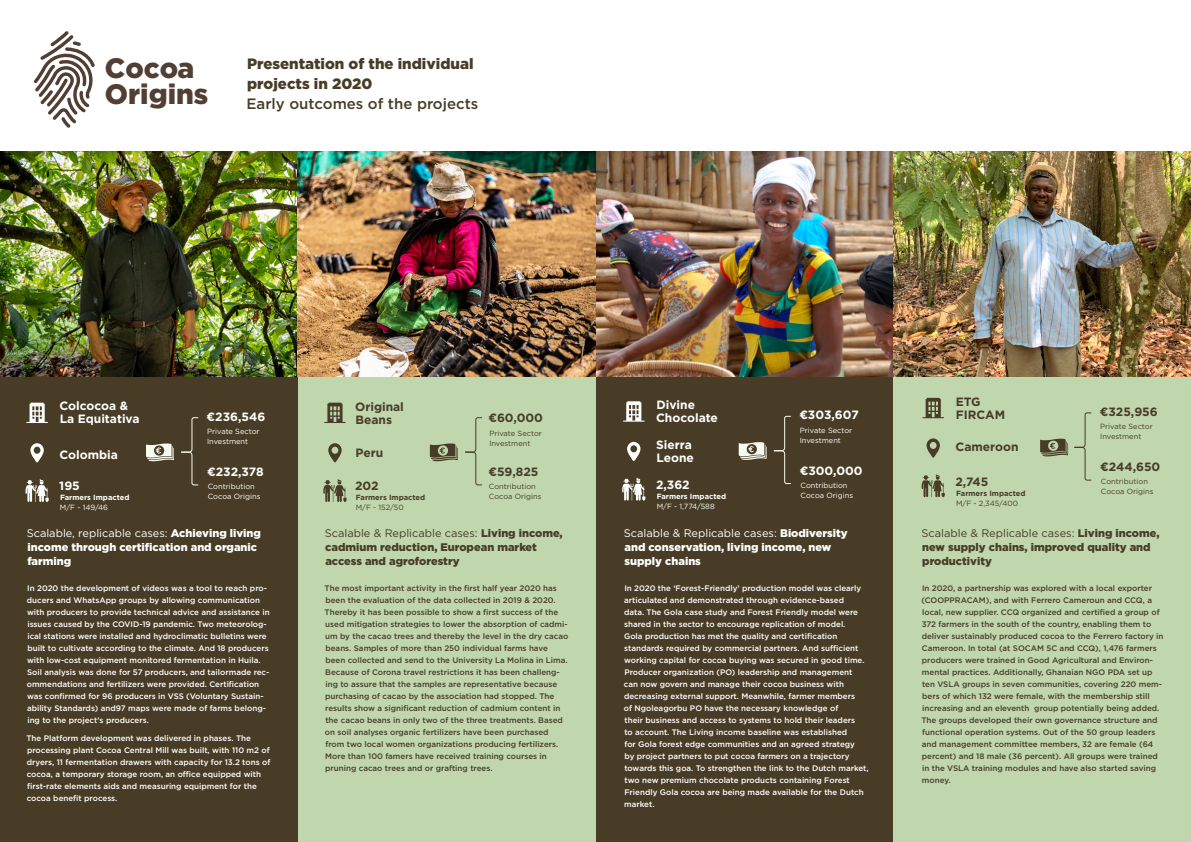
<style>
.page{position:relative;width:1191px;height:842px;background:#fff}
.page>*{position:absolute;margin:0;border:0;box-sizing:border-box;transform-origin:0 0}
.t1{font:900 28.1px/25.8px "Gotham";color:#523f34}
.Header_2{font:900 15px/20px "Gotham";color:#483c26}
.Header_3{font:700 12px/13px "Gotham";color:#fff}
.Header_3-2{font:700 12px/13px "Gotham";color:#483c26}
.Header_3-3{font:900 11px/14px "Gotham";color:#483c26}
.Header_3-4{font:900 11px/14px "Gotham";color:#fff}
.Body{font:500 8px/12px "Gotham";color:#fff}
.Header_3-5{font:500 8px/12px "Gotham";color:#fff}
.Header_3-6{font:500 8px/12px "Gotham";color:#483c26}
.Body-2{font:500 8px/12px "Gotham";color:#483c26}
.Header_3-7{font:7.5px/10px "Gotham";color:#fff}
.Header_3-8{font:7.5px/10px "Gotham";color:#483c26}
.Header_3-9{font:700 7.5px/10px "Gotham";color:#483c26}
.Header_3-10{font:700 7.5px "Gotham";color:#fff}
.s1{font-weight:500}
.s2{font-weight:400}
</style>
<div class="page">
<img style="left:596px;top:151px;width:298px;height:227px">
<img style="left:0;top:151px;width:298px;height:227px">
<img style="left:298px;top:151px;width:297px;height:227px">
<div style="left:298px;top:378px;width:297px;height:464px;background:#c0d6ad"></div>
<svg style="left:430px;top:443px;width:28px;height:18px"></svg>
<svg style="left:465px;top:417px;width:17px;height:68px"></svg>
<svg style="left:328px;top:443px;width:14px;height:20px"></svg>
<svg style="left:324px;top:403px;width:22px;height:20px"></svg>
<svg style="left:323px;top:479px;width:23px;height:23px"></svg>
<div style="left:0;top:378px;width:298px;height:464px;background:#483c26"></div>
<svg style="left:30px;top:443px;width:14px;height:20px"></svg>
<svg style="left:26px;top:403px;width:22px;height:20px"></svg>
<svg style="left:26px;top:479px;width:23px;height:23px"></svg>
<svg style="left:146px;top:443px;width:28px;height:18px"></svg>
<svg style="left:181px;top:417px;width:18px;height:68px"></svg>
<svg style="left:34px;top:31px;width:61px;height:97px"></svg>
<div style="left:596px;top:378px;width:298px;height:464px;background:#483c26"></div>
<svg style="left:627px;top:442px;width:13px;height:19px"></svg>
<svg style="left:623px;top:401px;width:21px;height:21px"></svg>
<svg style="left:622px;top:478px;width:23px;height:23px"></svg>
<svg style="left:738px;top:442px;width:28px;height:18px"></svg>
<svg style="left:773px;top:416px;width:18px;height:68px"></svg>
<img style="left:894px;top:151px;width:297px;height:227px">
<div style="left:894px;top:378px;width:297px;height:464px;background:#c0d6ad"></div>
<svg style="left:926px;top:438px;width:14px;height:20px"></svg>
<svg style="left:922px;top:398px;width:22px;height:20px"></svg>
<svg style="left:921px;top:474px;width:23px;height:23px"></svg>
<svg style="left:1040px;top:412px;width:51px;height:69px"></svg>
<p class="t1" style="left:105px;top:55px;width:105px">Cocoa<br>Origins</p>
<p class="Header_2" style="left:246px;top:53px;width:233px">Presentation of the individual projects in 2020<br><span class="s1">Early outcomes of the projects</span></p>
<p class="Header_3" style="left:59px;top:399px;width:82px">Colcocoa &amp;<br>La Equitativa</p>
<p class="Header_3" style="left:59px;top:448px;width:60px">Colombia</p>
<p class="Header_3" style="left:59px;top:480px;width:22px">195</p>
<p class="Header_3-10" style="left:60px;top:493px;width:71px">Farmers Impacted</p>
<p class="Header_3-7" style="left:60px;top:503px;width:50px">M/F - 149/46</p>
<p class="Header_3" style="left:207px;top:410px;width:60px">€236,546</p>
<p class="Header_3-7" style="left:207px;top:426px;width:54px">Private Sector<br>Investment</p>
<p class="Header_3-7" style="left:208px;top:481px;width:54px">Contribution<br>Cocoa Origins</p>
<p class="Header_3" style="left:207px;top:465px;width:58px">€232,378</p>
<p class="Header_3-4" style="left:27px;top:526px;width:236px"><span class="s2">Scalable, replicable cases:</span> Achieving living income through certification and organic farming</p>
<p class="Header_3-5" style="left:27px;top:582px;width:244px">In 2020 the development of videos was a tool to reach pro&shy;ducers and WhatsApp groups by allowing communication with producers to provide technical advice and assistance in issues caused by the COVID-19 pandemic. Two meteorolog&shy;ical stations were installed and hydroclimatic bulletins were built to cultivate according to the climate. And 18 producers with low-cost equipment monitored fermentation in Huila.<br>Soil analysis was done for 57 producers, and tailormade rec&shy;ommendations and fertilizers were provided. Certification was confirmed for 96 producers in VSS (Voluntary Sustain&shy;ability Standards) and97 maps were made of farms belong&shy;ing to the project's producers.</p>
<p class="Header_3-5" style="left:27px;top:732px;width:245px">The Platform development was delivered in phases. The processing plant Cocoa Central Mill was built, with 110 m2 of dryers, 11 fermentation drawers with capacity for 13.2 tons of cocoa, a temporary storage room, an office equipped with first-rate elements aids and measuring equipment for the cocoa benefit process.</p>
<p class="Header_3-2" style="left:355px;top:400px;width:50px">Original<br>Beans</p>
<p class="Header_3-2" style="left:355px;top:446px;width:29px">Peru</p>
<p class="Header_3-2" style="left:355px;top:480px;width:25px">202</p>
<p class="Header_3-9" style="left:356px;top:493px;width:71px">Farmers Impacted<br><span class="s2">M/F - 152/50</span></p>
<p class="Header_3-2" style="left:488px;top:411px;width:56px">€60,000</p>
<p class="Header_3-8" style="left:489px;top:428px;width:54px">Private Sector<br>Investment</p>
<p class="Header_3-8" style="left:489px;top:481px;width:54px">Contribution<br>Cocoa Origins</p>
<p class="Header_3-2" style="left:488px;top:465px;width:51px">€59,825</p>
<p class="Header_3-3" style="left:325px;top:526px;width:239px"><span class="s2">Scalable &amp; Replicable cases:</span> Living income, cadmium reduction, European market access and agroforestry</p>
<p class="Body-2" style="left:324px;top:582px;width:245px">The most important activity in the first half year 2020 has been the evaluation of the data collected in 2019 &amp; 2020.<br>Thereby it has been possible to show a first success of the used mitigation strategies to lower the absorption of cadmi&shy;um by the cacao trees and thereby the level in the dry cacao beans. Samples of more than 250 individual farms have been collected and send to the University La Molina in Lima.<br>Because of Corona travel restrictions it has been challeng&shy;ing to assure that the samples are representative because purchasing of cacao by the association had stopped. The results show a significant reduction of cadmium content in the cacao beans in only two of the three treatments. Based on soil analyses organic fertilizers have been purchased from two local women organizations producing fertilizers.<br>More than 100 famers have received training courses in pruning cacao trees and or grafting trees.</p>
<p class="Header_3" style="left:656px;top:398px;width:63px">Divine<br>Chocolate</p>
<p class="Header_3" style="left:656px;top:438px;width:39px">Sierra<br>Leone</p>
<p class="Header_3" style="left:656px;top:478px;width:35px">2,362</p>
<p class="Header_3-10" style="left:657px;top:491px;width:71px">Farmers Impacted</p>
<p class="Header_3-7" style="left:656px;top:501px;width:60px">M/F - 1,774/588</p>
<p class="Header_3" style="left:799px;top:409px;width:61px">€303,607</p>
<p class="Header_3-7" style="left:799px;top:425px;width:54px">Private Sector<br>Investment</p>
<p class="Header_3-7" style="left:800px;top:480px;width:54px">Contribution<br>Cocoa Origins</p>
<p class="Header_3" style="left:799px;top:464px;width:64px">€300,000</p>
<p class="Header_3-4" style="left:624px;top:526px;width:225px"><span class="s2">Scalable &amp; Replicable cases:</span> Biodiversity and conservation, living income, new supply chains</p>
<p class="Body" style="left:624px;top:582px;width:246px">In 2020 the ‘Forest-Friendly’ production model was clearly articulated and demonstrated through evidence-based<br>data. The Gola case study and Forest Friendly model were shared in the sector to encourage replication of model.<br>Gola production has met the quality and certification standards required by commercial partners. And sufficient working capital for cocoa buying was secured in good time.<br>Producer organization (PO) leadership and management<br>can now govern and manage their cocoa business with decreasing external support. Meanwhile, farmer members<br>of Ngoleagorbu PO have the necessary knowledge of<br>their business and access to systems to hold their leaders<br>to account. The Living income baseline was established<br>for Gola forest edge communities and an agreed strategy<br>by project partners to put cocoa farmers on a trajectory towards this goa. To strengthen the link to the Dutch market, two new premium chocolate products containing Forest Friendly Gola cocoa are being made available for the Dutch market.</p>
<p class="Header_3-2" style="left:955px;top:395px;width:51px">ETG<br>FIRCAM</p>
<p class="Header_3-2" style="left:955px;top:441px;width:64px">Cameroon</p>
<p class="Header_3-2" style="left:955px;top:475px;width:34px">2,745</p>
<p class="Header_3-9" style="left:956px;top:488px;width:71px">Farmers Impacted<br><span class="s2">M/F - 2,345/400</span></p>
<p class="Header_3-2" style="left:1099px;top:405px;width:59px">€325,956</p>
<p class="Header_3-8" style="left:1100px;top:421px;width:54px">Private Sector<br>Investment</p>
<p class="Header_3-8" style="left:1101px;top:476px;width:54px">Contribution<br>Cocoa Origins</p>
<p class="Header_3-2" style="left:1100px;top:460px;width:62px">€244,650</p>
<p class="Header_3-3" style="left:921px;top:526px;width:239px"><span class="s2">Scalable &amp; Replicable cases:</span> Living income, new supply chains, improved quality and productivity</p>
<p class="Header_3-6" style="left:921px;top:582px;width:244px">In 2020, a partnership was explored with a local exporter (COOPPRACAM), and with Ferrero Cameroun and CCQ, a local, new supplier. CCQ organized and certified a group of 372 farmers in the south of the country, enabling them to deliver sustainably produced cocoa to the Ferrero factory in Cameroon. In total (at SOCAM 5C and CCQ), 1,476 farmers producers were trained in Good Agricultural and Environ&shy;mental practices. Additionally, Ghanaian NGO PDA set up ten VSLA groups in seven communities, covering 220 mem&shy;bers of which 132 were female, with the membership still increasing and an eleventh group potentially being added.<br>The groups developed their own governance structure and functional operation systems. Out of the 50 group leaders and management committee members, 32 are female (64 percent) and 18 male (36 percent). All groups were trained in the VSLA training modules and have also started saving money.</p>
</div>
